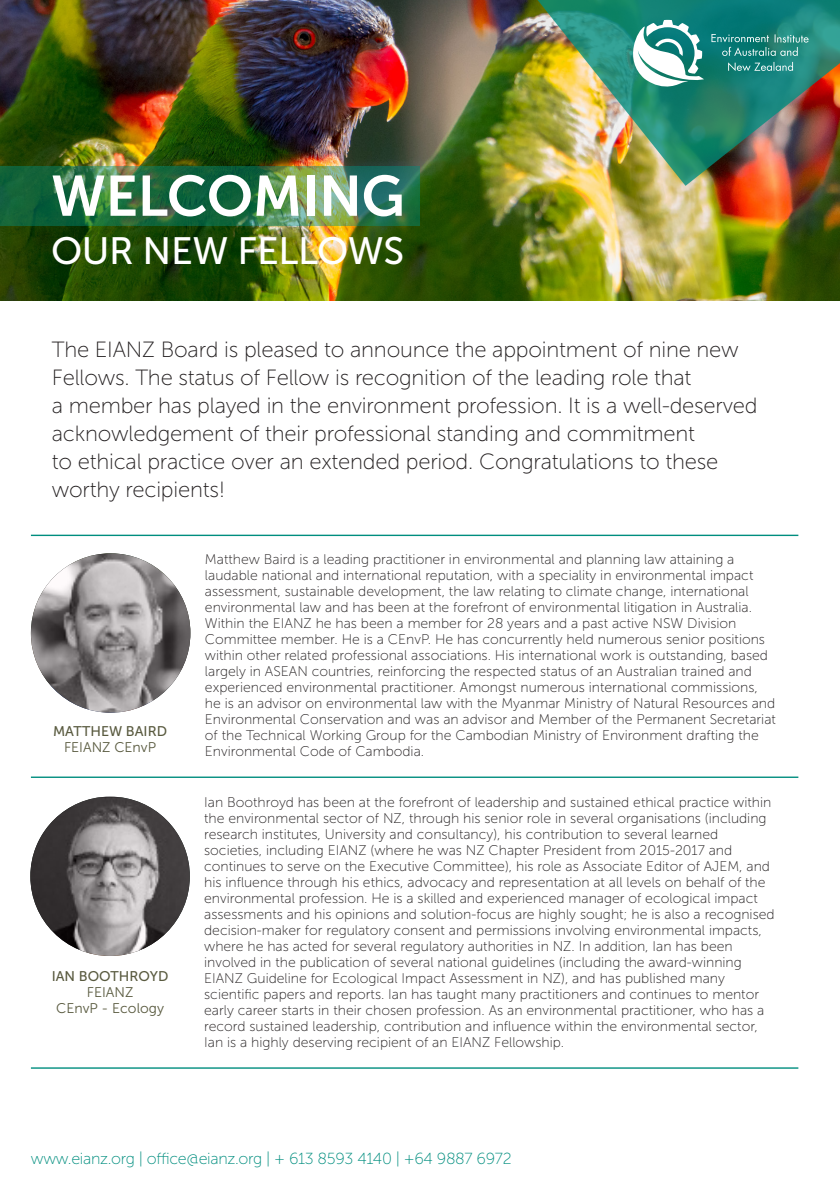
<style>
.page{position:relative;width:840px;height:1191px;background:#fff}
.page>*{position:absolute;margin:0;border:0;box-sizing:border-box;transform-origin:0 0}
.Heading_1{font:56.8px "Museo Sans 700";letter-spacing:-.01em;color:#fff}
.Heading_1-2{font:38px "Museo Sans 500";letter-spacing:-.01em;color:#fff}
.t1{font:22px/28px "Museo Sans 100";letter-spacing:-.01em;color:#231f20}
.t2{font:16px "Museo Sans 100";letter-spacing:-.02em;color:#008e7f}
.t3{font:14px/16px "Museo Sans 100";color:#231f20}
.t4{font:14px/16px "Museo Sans 300";color:#595a3f;text-align:center}
.t5{font:14px/16px "Museo Sans 500";color:#595a3f;text-align:center}
.s1{font-family:"Museo Sans 300"}
.s2{font-family:"Museo Sans 500"}
</style>
<div class="page">
<img style="left:0;top:0;width:839px;height:300px">
<img style="left:30px;top:0;width:809px;height:186px">
<hr style="left:31px;top:534px;width:766px;height:2px;background:#008e7f">
<img style="left:0;top:166px;width:420px;height:59px">
<img style="left:30px;top:816px;width:160px;height:140px">
<svg style="left:30px;top:796px;width:160px;height:160px;background:#6e6a6b"></svg>
<svg style="left:31px;top:553px;width:159px;height:159px;background:#8d898a"></svg>
<hr style="left:31px;top:776px;width:766px;height:2px;background:#008e7f">
<hr style="left:31px;top:1067px;width:766px;height:1px;background:#008e7f">
<svg style="left:622px;top:20px;width:82px;height:73px"></svg>
<svg style="left:727px;top:62px;width:65px;height:9px"></svg>
<svg style="left:711px;top:34px;width:97px;height:22px;background:#36928b"></svg>
<p class="Heading_1" style="left:51px;top:164px;width:355px">WELCOMING</p>
<p class="Heading_1-2" style="left:51px;top:230px;width:354px">OUR NEW FELLOWS</p>
<p class="t1" style="left:52px;top:335px;width:707px">The EIANZ Board is pleased to announce the appointment of nine new Fellows. The status of Fellow is recognition of the leading role that<br>a member has played in the environment profession. It is a well-deserved acknowledgement of their professional standing and commitment<br>to ethical practice over an extended period. Congratulations to these worthy recipients!</p>
<p class="t5" style="left:53px;top:723px;width:115px">MATTHEW BAIRD<br><span class="s1">FEIANZ CEnvP</span></p>
<p class="t4" style="left:52px;top:968px;width:118px"><span class="s2">IAN BOOTHROYD<br></span>FEIANZ<br>CEnvP - Ecology</p>
<p class="t3" style="left:205px;top:551px;width:572px">Matthew Baird is a leading practitioner in environmental and planning law attaining a laudable national and international reputation, with a speciality in environmental impact assessment, sustainable development, the law relating to climate change, international environmental law and has been at the forefront of environmental litigation in Australia.<br>Within the EIANZ he has been a member for 28 years and a past active NSW Division Committee member. He is a CEnvP. He has concurrently held numerous senior positions within other related professional associations. His international work is outstanding, based largely in ASEAN countries, reinforcing the respected status of an Australian trained and experienced environmental practitioner. Amongst numerous international commissions, he is an advisor on environmental law with the Myanmar Ministry of Natural Resources and Environmental Conservation and was an advisor and Member of the Permanent Secretariat of the Technical Working Group for the Cambodian Ministry of Environment drafting the Environmental Code of Cambodia.</p>
<p class="t3" style="left:204px;top:794px;width:571px">Ian Boothroyd has been at the forefront of leadership and sustained ethical practice within the environmental sector of NZ, through his senior role in several organisations (including research institutes, University and consultancy), his contribution to several learned societies, including EIANZ (where he was NZ Chapter President from 2015-2017 and continues to serve on the Executive Committee), his role as Associate Editor of AJEM, and his influence through his ethics, advocacy and representation at all levels on behalf of the environmental profession. He is a skilled and experienced manager of ecological impact assessments and his opinions and solution-focus are highly sought; he is also a recognised decision-maker for regulatory consent and permissions involving environmental impacts, where he has acted for several regulatory authorities in NZ. In addition, Ian has been involved in the publication of several national guidelines (including the award-winning EIANZ Guideline for Ecological Impact Assessment in NZ), and has published many scientific papers and reports. Ian has taught many practitioners and continues to mentor early career starts in their chosen profession. As an environmental practitioner, who has a record sustained leadership, contribution and influence within the environmental sector, Ian is a highly deserving recipient of an EIANZ Fellowship.</p>
<p class="t2" style="left:31px;top:1150px;width:482px">www.eianz.org | office@eianz.org | + 613 8593 4140 | +64 9887 6972</p>
</div>
